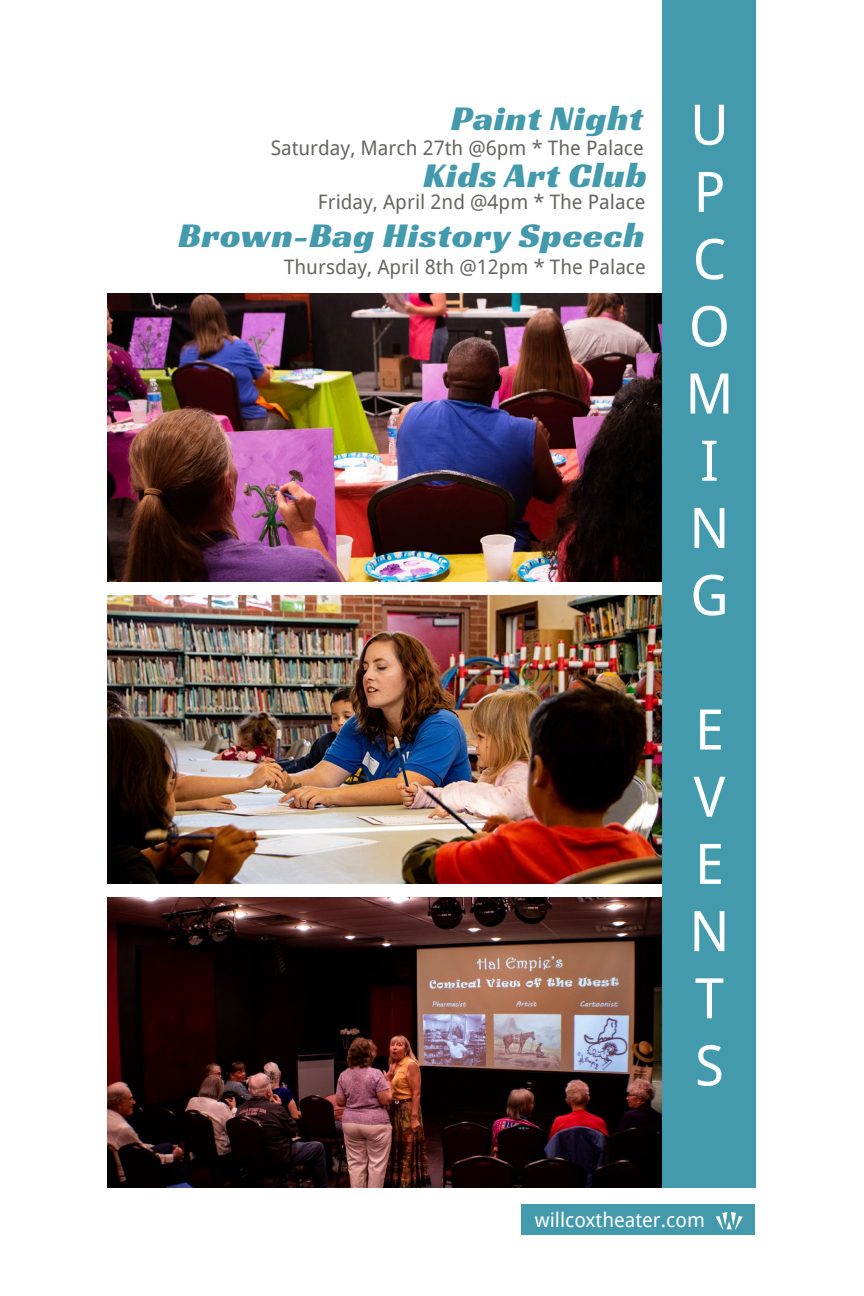
<style>
.page{position:relative;width:864px;height:1296px;background:#fff}
.page>*{position:absolute;margin:0;border:0;box-sizing:border-box;transform-origin:0 0}
.t1{font:56px "Droid Sans";color:#fff}
.t2{font:36px/60.4px "Racing Sans One";letter-spacing:.025em;color:#439aac;text-align:right}
.t3{font:20px "Droid Sans";color:#666664}
.t4{font:20px "Droid Sans";color:#fff}
</style>
<div class="page">
<img style="left:107px;top:293px;width:556px;height:288px">
<img style="left:107px;top:898px;width:556px;height:290px">
<img style="left:107px;top:595px;width:556px;height:288px">
<div style="left:663px;top:0;width:93px;height:1188px;background:#439aac"></div>
<div style="left:521px;top:1205px;width:234px;height:30px;background:#439aac"></div>
<svg style="left:716px;top:1212px;width:27px;height:18px"></svg>
<p class="t2" style="left:451px;top:87px;width:194px">Paint Night</p>
<p class="t3" style="left:271px;top:134px;width:375px">Saturday, March 27th @6pm * The Palace</p>
<p class="t2" style="left:178px;top:144px;width:470px">Kids Art Club<br>Brown-Bag History Speech</p>
<p class="t3" style="left:318px;top:189px;width:329px">Friday, April 2nd @4pm * The Palace</p>
<p class="t3" style="left:284px;top:253px;width:363px">Thursday, April 8th @12pm * The Palace</p>
<p class="t1" style="left:690px;top:86px;width:41px">U</p>
<p class="t1" style="left:693px;top:153px;width:34px">P</p>
<p class="t1" style="left:693px;top:220px;width:35px">C</p>
<p class="t1" style="left:689px;top:288px;width:43px">O</p>
<p class="t1" style="left:685px;top:355px;width:50px">M</p>
<p class="t1" style="left:700px;top:422px;width:20px">I</p>
<p class="t1" style="left:689px;top:489px;width:42px">N</p>
<p class="t1" style="left:690px;top:556px;width:40px">G</p>
<p class="t1" style="left:695px;top:691px;width:31px">E</p>
<p class="t1" style="left:694px;top:758px;width:33px">V</p>
<p class="t1" style="left:695px;top:825px;width:31px">E</p>
<p class="t1" style="left:689px;top:892px;width:42px">N</p>
<p class="t1" style="left:695px;top:960px;width:31px">T</p>
<p class="t1" style="left:695px;top:1027px;width:31px">S</p>
<p class="t4" style="left:535px;top:1206px;width:172px">willcoxtheater.com</p>
</div>
